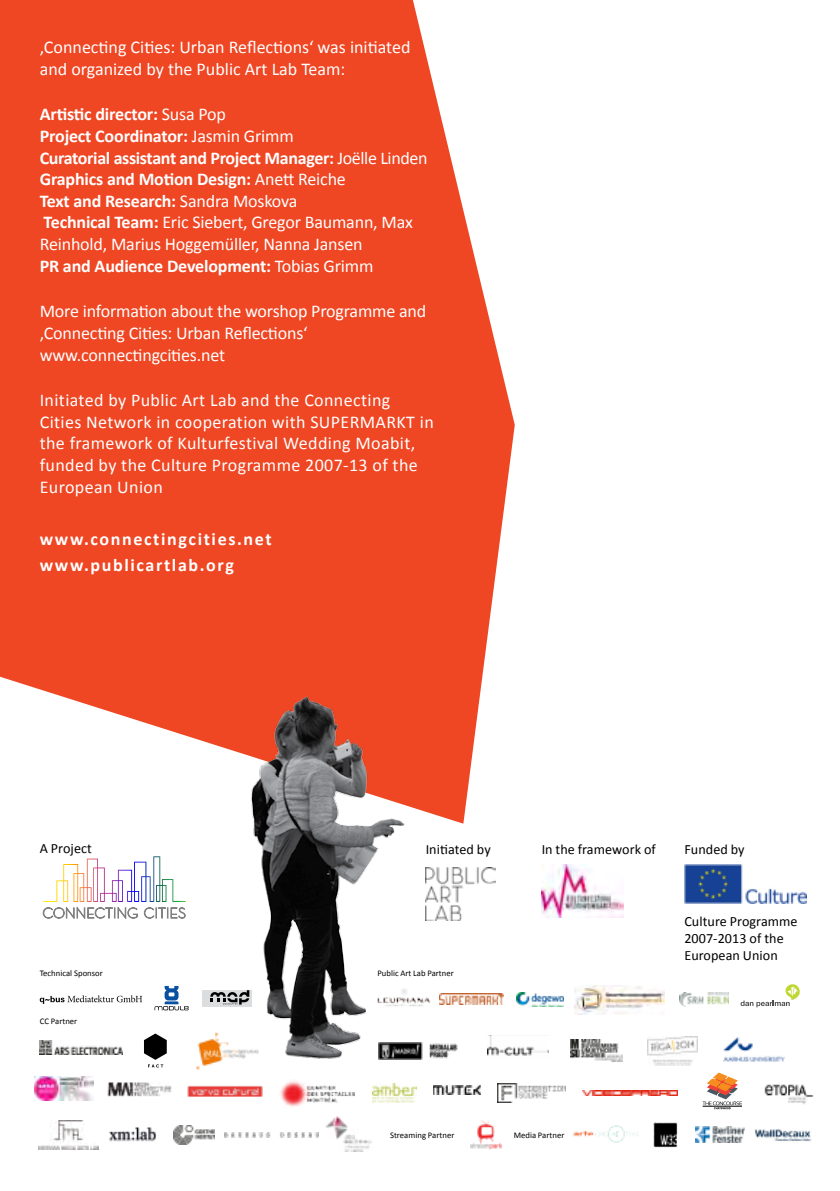
<style>
.page{position:relative;width:840px;height:1191px;background:#fff}
.page>*{position:absolute;margin:0;border:0;box-sizing:border-box;transform-origin:0 0}
.t1{font:18px/21.6px "Calibri";letter-spacing:.005em;color:#fff}
.t2{font:700 18px/21.6px "Calibri";letter-spacing:-.01em;color:#fff}
.t3{font:700 18px/26px "Calibri";letter-spacing:.09em;color:#fff}
.t4{font:14.2px/17px "Calibri";letter-spacing:.005em;color:#000}
.t5{font:8.6px "Calibri";letter-spacing:.005em;color:#000}
.s1{font-weight:400}
</style>
<div class="page">
<svg style="left:0;top:0;width:514px;height:823px;background:#f16043"></svg>
<img style="left:225px;top:652px;width:213px;height:408px">
<img style="left:425px;top:867px;width:70px;height:53px">
<img style="left:684px;top:864px;width:122px;height:39px">
<img style="left:541px;top:865px;width:82px;height:52px">
<img style="left:487px;top:1035px;width:60px;height:21px">
<img style="left:647px;top:1036px;width:49px;height:29px">
<svg style="left:144px;top:1033px;width:23px;height:34px"></svg>
<img style="left:196px;top:1029px;width:64px;height:41px">
<img style="left:378px;top:1043px;width:80px;height:16px">
<img style="left:570px;top:1039px;width:52px;height:22px">
<img style="left:40px;top:1040px;width:82px;height:14px">
<img style="left:723px;top:1037px;width:60px;height:25px">
<img style="left:225px;top:1132px;width:93px;height:5px">
<img style="left:433px;top:1086px;width:47px;height:8px">
<img style="left:280px;top:1081px;width:74px;height:26px">
<img style="left:187px;top:1085px;width:75px;height:11px">
<img style="left:34px;top:1076px;width:59px;height:24px">
<img style="left:372px;top:1083px;width:44px;height:19px">
<img style="left:107px;top:1082px;width:65px;height:15px">
<img style="left:582px;top:1090px;width:95px;height:5px">
<img style="left:497px;top:1083px;width:68px;height:19px">
<img style="left:39px;top:1120px;width:60px;height:29px">
<img style="left:764px;top:1084px;width:50px;height:20px">
<img style="left:109px;top:1127px;width:48px;height:15px">
<svg style="left:702px;top:1072px;width:39px;height:37px"></svg>
<hr style="left:702px;top:1105px;width:39px;height:1px;background:#000">
<img style="left:325px;top:1116px;width:47px;height:35px">
<img style="left:470px;top:1121px;width:31px;height:28px">
<img style="left:573px;top:1125px;width:65px;height:18px">
<img style="left:173px;top:1125px;width:41px;height:19px">
<img style="left:754px;top:1129px;width:58px;height:12px">
<img style="left:695px;top:1126px;width:48px;height:16px">
<img style="left:653px;top:1123px;width:24px;height:24px">
<img style="left:376px;top:985px;width:55px;height:26px">
<img style="left:439px;top:993px;width:64px;height:11px">
<img style="left:516px;top:992px;width:47px;height:14px">
<img style="left:574px;top:985px;width:90px;height:29px">
<svg style="left:154px;top:986px;width:34px;height:24px"></svg>
<svg style="left:202px;top:990px;width:49px;height:16px"></svg>
<svg style="left:210px;top:990px;width:39px;height:14px"></svg>
<svg style="left:40px;top:995px;width:102px;height:8px"></svg>
<img style="left:679px;top:992px;width:49px;height:14px">
<svg style="left:740px;top:984px;width:60px;height:23px"></svg>
<svg style="left:43px;top:856px;width:142px;height:63px"></svg>
<p class="t1" style="left:40px;top:36px;width:372px">‚Connecting Cities: Urban Reflections‘ was initiated and organized by the Public Art Lab Team:</p>
<p class="t2" style="left:40px;top:103px;width:389px">Artistic director: <span class="s1">Susa Pop<br></span>Project Coordinator: <span class="s1">Jasmin Grimm<br></span>Curatorial assistant and Project Manager: <span class="s1">Joëlle Linden </span>Graphics and Motion Design: <span class="s1">Anett Reiche<br></span>Text and Research: <span class="s1">Sandra Moskova<br></span>Technical Team: <span class="s1">Eric Siebert, Gregor Baumann, Max Reinhold, Marius Hoggemüller, Nanna Jansen<br></span>PR and Audience Development: <span class="s1">Tobias Grimm</span></p>
<p class="t1" style="left:40px;top:300px;width:388px">More information about the worshop Programme and ‚Connecting Cities: Urban Reflections‘ www.connectingcities.net</p>
<p class="t1" style="left:40px;top:388px;width:395px">Initiated by Public Art Lab and the Connecting Cities Network in cooperation with SUPERMARKT in the framework of Kulturfestival Wedding Moabit, funded by the Culture Programme 2007-13 of the European Union</p>
<p class="t3" style="left:40px;top:525px;width:233px">www.connectingcities.net www.publicartlab.org</p>
<p class="t4" style="left:40px;top:839px;width:54px">A Project</p>
<p class="t4" style="left:425px;top:840px;width:67px">Initiated by</p>
<p class="t4" style="left:684px;top:840px;width:62px">Funded by</p>
<p class="t4" style="left:541px;top:840px;width:116px">In the framework of</p>
<p class="t5" style="left:40px;top:968px;width:65px">Technical Sponsor</p>
<p class="t5" style="left:377px;top:968px;width:78px">Public Art Lab Partner</p>
<p class="t5" style="left:40px;top:1015px;width:39px">CC Partner</p>
<p class="t5" style="left:390px;top:1130px;width:66px">Streaming Partner</p>
<p class="t5" style="left:513px;top:1130px;width:52px">Media Partner</p>
<p class="t4" style="left:684px;top:912px;width:115px">Culture Programme<br>2007-2013 of the<br>European Union</p>
</div>
